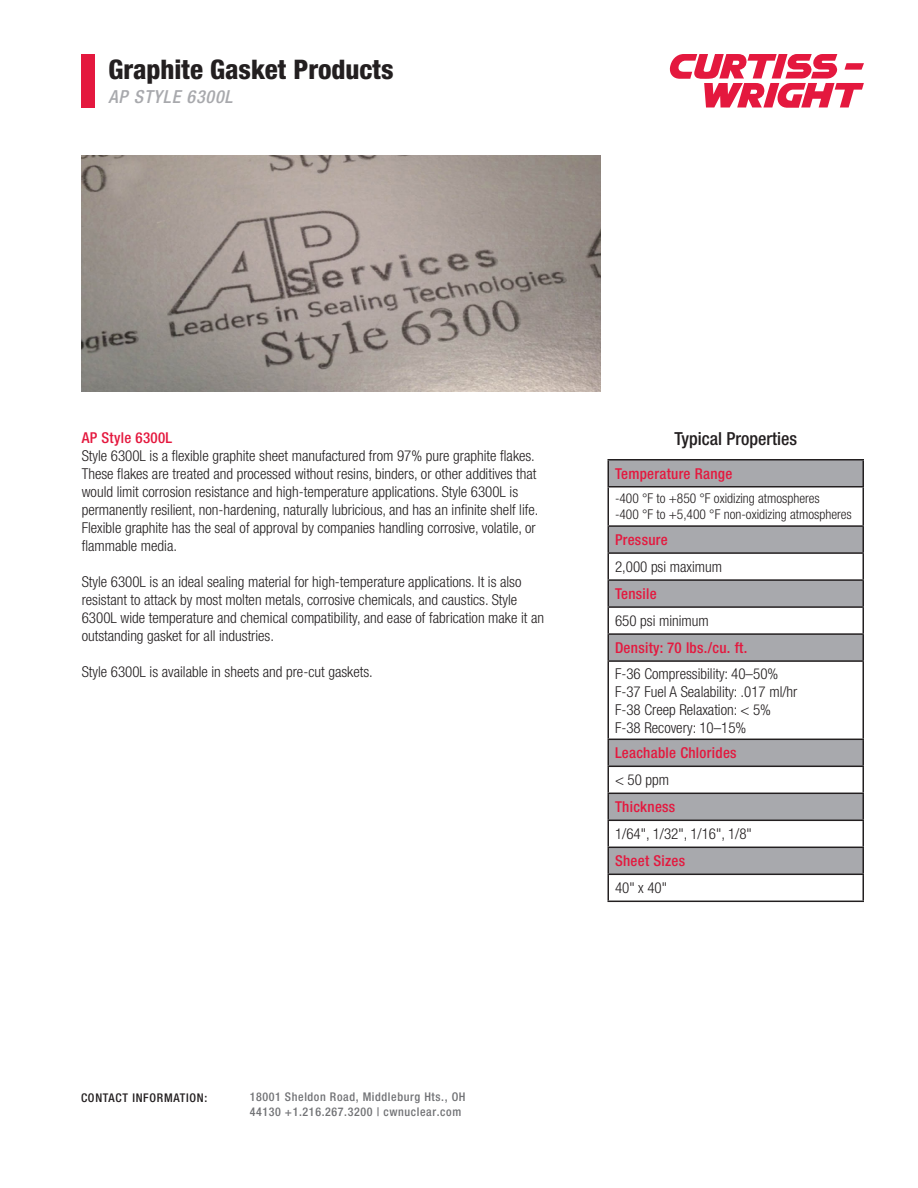
<style>
.page{position:relative;width:918px;height:1188px;background:#fff}
.page>*{position:absolute;margin:0;border:0;box-sizing:border-box;transform-origin:0 0}
.t1{font:800 condensed 27px "Helvetica Neue LT Std";color:#231f20}
.t2{font:500 condensed 18px "Helvetica Neue LT Std";color:#231f20}
.t3{font:italic 500 condensed 18px "Helvetica Neue LT Std";letter-spacing:.05em;color:#a8a9ad}
.t4{font:300 condensed 15px/18px "Helvetica Neue LT Std";color:#231f20}
.t5{font:500 condensed 15px "Helvetica Neue LT Std";letter-spacing:.02em;color:#e4183e}
.t6{font:300 condensed 13.5px "Helvetica Neue LT Std";color:#231f20}
.t7{font:500 condensed 12px/14.4px "Helvetica Neue LT Std";letter-spacing:.05em;color:#717275}
.t8{font:500 condensed 12px "Helvetica Neue LT Std";letter-spacing:.06em;color:#231f20}
</style>
<div class="page">
<svg style="left:669px;top:54px;width:195px;height:54px"></svg>
<div style="left:81px;top:54px;width:13px;height:54px;background:#e4183e"></div>
<img style="left:81px;top:155px;width:520px;height:237px">
<svg style="left:609px;top:460px;width:253px;height:414px"></svg>
<hr style="left:608px;top:459px;width:256px;height:1px;background:#231f20">
<svg style="left:608px;top:460px;width:1px;height:26px"></svg>
<hr style="left:862px;top:460px;width:2px;height:26px;background:#231f20">
<hr style="left:608px;top:486px;width:256px;height:2px;background:#231f20">
<hr style="left:608px;top:487px;width:1px;height:38px;background:#231f20">
<hr style="left:862px;top:487px;width:2px;height:38px;background:#231f20">
<hr style="left:608px;top:525px;width:256px;height:2px;background:#231f20">
<hr style="left:862px;top:527px;width:2px;height:25px;background:#231f20">
<hr style="left:608px;top:552px;width:256px;height:2px;background:#231f20">
<hr style="left:862px;top:554px;width:2px;height:25px;background:#231f20">
<hr style="left:608px;top:579px;width:256px;height:2px;background:#231f20">
<hr style="left:862px;top:581px;width:2px;height:25px;background:#231f20">
<hr style="left:608px;top:606px;width:256px;height:2px;background:#231f20">
<hr style="left:862px;top:608px;width:2px;height:25px;background:#231f20">
<hr style="left:608px;top:633px;width:256px;height:2px;background:#231f20">
<svg style="left:608px;top:527px;width:1px;height:133px"></svg>
<hr style="left:862px;top:635px;width:2px;height:25px;background:#231f20">
<hr style="left:608px;top:660px;width:256px;height:2px;background:#231f20">
<hr style="left:608px;top:662px;width:1px;height:77px;background:#231f20">
<hr style="left:862px;top:662px;width:2px;height:77px;background:#231f20">
<hr style="left:608px;top:739px;width:256px;height:1px;background:#231f20">
<hr style="left:862px;top:740px;width:2px;height:26px;background:#231f20">
<hr style="left:608px;top:766px;width:256px;height:1px;background:#231f20">
<hr style="left:862px;top:767px;width:2px;height:26px;background:#231f20">
<hr style="left:608px;top:793px;width:256px;height:1px;background:#231f20">
<hr style="left:862px;top:794px;width:2px;height:26px;background:#231f20">
<hr style="left:608px;top:820px;width:256px;height:1px;background:#231f20">
<hr style="left:862px;top:821px;width:2px;height:26px;background:#231f20">
<hr style="left:608px;top:847px;width:256px;height:1px;background:#231f20">
<hr style="left:862px;top:848px;width:2px;height:26px;background:#231f20">
<hr style="left:608px;top:874px;width:256px;height:1px;background:#231f20">
<svg style="left:608px;top:740px;width:1px;height:161px"></svg>
<hr style="left:862px;top:875px;width:2px;height:26px;background:#231f20">
<hr style="left:608px;top:901px;width:256px;height:1px;background:#231f20">
<p class="t1" style="left:108px;top:52px;width:287px">Graphite Gasket Products</p>
<p class="t3" style="left:108px;top:86px;width:126px">AP STYLE 6300L</p>
<p class="t5" style="left:82px;top:428px;width:92px">AP Style 6300L</p>
<p class="t4" style="left:82px;top:446px;width:458px">Style 6300L is a flexible graphite sheet manufactured from 97% pure graphite flakes.<br>These flakes are treated and processed without resins, binders, or other additives that would limit corrosion resistance and high-temperature applications. Style 6300L is permanently resilient, non-hardening, naturally lubricious, and has an infinite shelf life.<br>Flexible graphite has the seal of approval by companies handling corrosive, volatile, or flammable media.</p>
<p class="t4" style="left:82px;top:572px;width:464px">Style 6300L is an ideal sealing material for high-temperature applications. It is also resistant to attack by most molten metals, corrosive chemicals, and caustics. Style 6300L wide temperature and chemical compatibility, and ease of fabrication make it an outstanding gasket for all industries.</p>
<p class="t4" style="left:82px;top:662px;width:293px">Style 6300L is available in sheets and pre-cut gaskets.</p>
<p class="t2" style="left:674px;top:428px;width:124px">Typical Properties</p>
<p class="t5" style="left:615px;top:464px;width:119px">Temperature Range</p>
<p class="t6" style="left:615px;top:491px;width:206px">-400 °F to +850 °F oxidizing atmospheres</p>
<p class="t6" style="left:615px;top:507px;width:238px">-400 °F to +5,400 °F non-oxidizing atmospheres</p>
<p class="t5" style="left:615px;top:531px;width:54px">Pressure</p>
<p class="t4" style="left:615px;top:558px;width:109px">2,000 psi maximum</p>
<p class="t5" style="left:615px;top:585px;width:43px">Tensile</p>
<p class="t4" style="left:615px;top:612px;width:95px">650 psi minimum</p>
<p class="t5" style="left:615px;top:639px;width:134px">Density: 70 lbs./cu. ft.</p>
<p class="t4" style="left:615px;top:664px;width:165px">F-36 Compressibility: 40–50%</p>
<p class="t4" style="left:615px;top:682px;width:184px">F-37 Fuel A Sealability: .017 ml/hr</p>
<p class="t4" style="left:615px;top:700px;width:158px">F-38 Creep Relaxation: &lt; 5%</p>
<p class="t4" style="left:615px;top:718px;width:133px">F-38 Recovery: 10–15%</p>
<p class="t5" style="left:615px;top:744px;width:123px">Leachable Chlorides</p>
<p class="t4" style="left:615px;top:771px;width:56px">&lt; 50 ppm</p>
<p class="t5" style="left:615px;top:798px;width:62px">Thickness</p>
<p class="t4" style="left:615px;top:825px;width:138px">1/64", 1/32", 1/16", 1/8"</p>
<p class="t5" style="left:615px;top:852px;width:72px">Sheet Sizes</p>
<p class="t4" style="left:615px;top:879px;width:54px">40" x 40"</p>
<p class="t8" style="left:81px;top:1091px;width:128px">CONTACT INFORMATION:</p>
<p class="t7" style="left:250px;top:1090px;width:217px">18001 Sheldon Road, Middleburg Hts., OH<br>44130 +1.216.267.3200 | cwnuclear.com</p>
</div>
